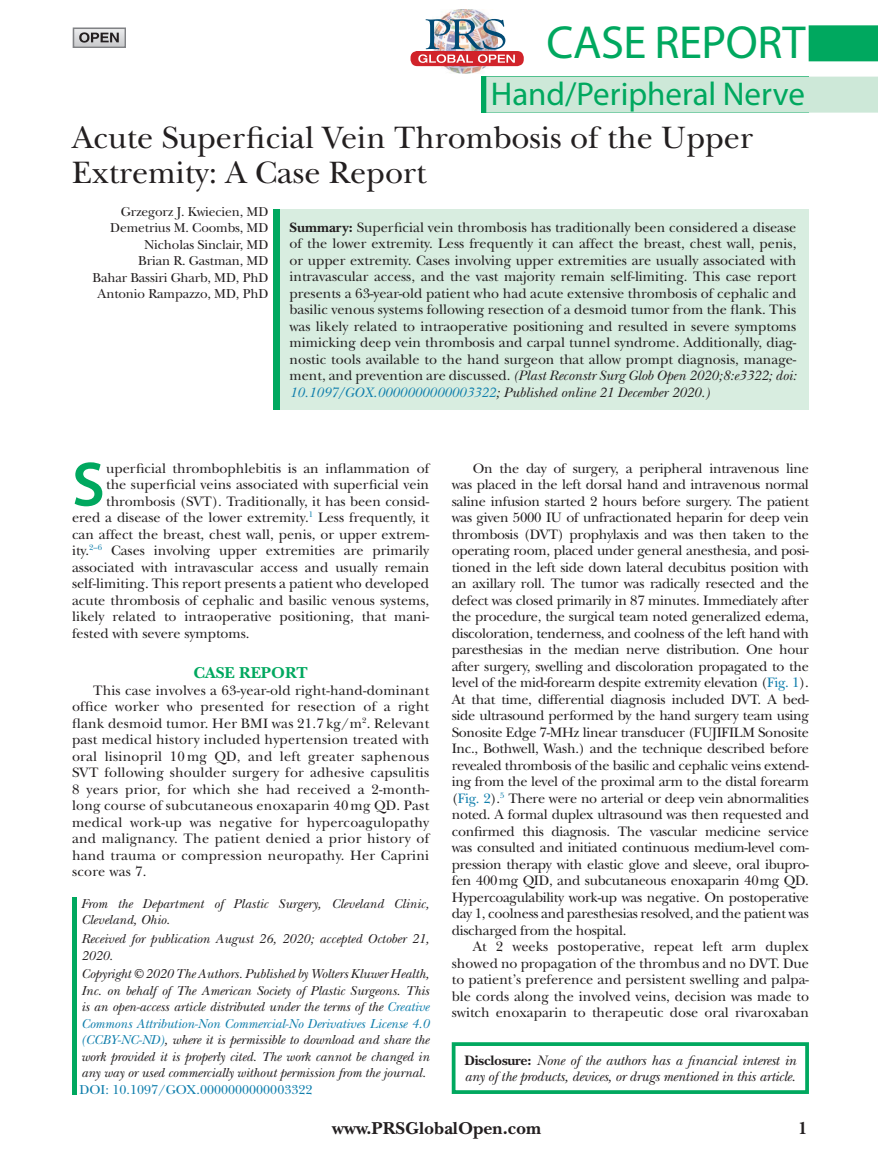
<style>
.page{position:relative;width:878px;height:1175px;background:#fff}
.page>*{position:absolute;margin:0;border:0;box-sizing:border-box;transform-origin:0 0}
.t1{font:600 63.15px "Myriad Pro";color:#00a85f}
.t2{font:46.5px "Myriad Pro";letter-spacing:-.01em;color:#00a85f}
.t3{font:33px "Myriad Pro";color:#00a85f}
.t4{font:32.25px/34.5px "New Baskerville Std";color:#231f20}
.t5{font:700 18px "New Baskerville Std";color:#231f20}
.t6{font:700 16.5px "New Baskerville Std";color:#00a85f}
.t7{font:14.25px/16.5px "New Baskerville Std";color:#231f20;text-align:justify}
.t8{font:italic 14.25px/16.5px "New Baskerville Std";letter-spacing:-.015em;color:#231f20}
.t9{font:italic 13.5px/16.5px "New Baskerville Std";color:#231f20}
.t10{font:13.5px/16.5px "New Baskerville Std";letter-spacing:-.01em;color:#231f20;text-align:right}
.t11{font:13.5px "New Baskerville Std";color:#0f7eac}
.s1{font-weight:700}
.s2{font-style:italic}
.s3{font-style:italic;color:#0f7eac}
.s4{color:#0f7eac}
.s5{font-weight:700;font-style:normal}
</style>
<div class="page">
<div style="left:73px;top:28px;width:52px;height:20px;border:2px solid #808285"></div>
<svg style="left:79px;top:32px;width:40px;height:11px"></svg>
<div style="left:452px;top:1042px;width:356px;height:52px;border:4px solid #00a85f"></div>
<hr style="left:72px;top:897px;width:4px;height:33px;background:#00a85f">
<hr style="left:72px;top:930px;width:4px;height:35px;background:#00a85f">
<hr style="left:72px;top:965px;width:4px;height:118px;background:#00a85f">
<hr style="left:72px;top:1081px;width:4px;height:13px;background:#00a85f">
<div style="left:486px;top:77px;width:392px;height:36px;background:#cde8d8"></div>
<div style="left:274px;top:209px;width:534px;height:200px;background:#d8ede0"></div>
<div style="left:274px;top:209px;width:6px;height:201px;background:#00a85f"></div>
<div style="left:808px;top:25px;width:70px;height:36px;background:#00a85f"></div>
<img style="left:432px;top:9px;width:66px;height:65px">
<div style="left:410px;top:51px;width:113px;height:15px;background:#d1232a;border-radius:7px"></div>
<img style="left:418px;top:19px;width:97px;height:44px">
<h2 class="t2" style="left:546px;top:14px;width:260px">Case Report</h2>
<h3 class="t3" style="left:491px;top:74px;width:315px">Hand/Peripheral Nerve</h3>
<h3 class="t4" style="left:72px;top:121px;width:682px">Acute Superficial Vein Thrombosis of the Upper<br>Extremity: A Case Report</h3>
<p class="t10" style="left:93px;top:203px;width:177px">Grzegorz J. Kwiecien, MD<br>Demetrius M. Coombs, MD<br>Nicholas Sinclair, MD<br>Brian R. Gastman, MD<br>Bahar Bassiri Gharb, MD, PhD<br>Antonio Rampazzo, MD, PhD</p>
<p class="t7" style="left:289px;top:219px;width:508px"><span class="s1">Summary:</span> Superficial vein thrombosis has traditionally been considered a disease of the lower extremity. Less frequently it can affect the breast, chest wall, penis, or upper extremity. Cases involving upper extremities are usually associated with intravascular access, and the vast majority remain self-limiting. This case report presents a 63-year-old patient who had acute extensive thrombosis of cephalic and basilic venous systems following resection of a desmoid tumor from the flank. This was likely related to intraoperative positioning and resulted in severe symptoms mimicking deep vein thrombosis and carpal tunnel syndrome. Additionally, diag&shy;nostic tools available to the hand surgeon that allow prompt diagnosis, manage&shy;ment, and prevention are discussed. <span class="s2">(Plast Reconstr Surg Glob Open 2020;8:e3322; doi:<br></span><span class="s3">10.1097/GOX.0000000000003322</span><span class="s2">; Published online 21 December 2020.)</span></p>
<h1 class="t1" style="left:72px;top:444px;width:34px">S</h1>
<p class="t7" style="left:106px;top:460px;width:324px">uperficial thrombophlebitis is an inflammation of</p>
<p class="t7" style="left:106px;top:476px;width:324px">the superficial veins associated with superficial vein</p>
<p class="t7" style="left:106px;top:493px;width:324px">thrombosis (SVT). Traditionally, it has been consid-</p>
<p class="t7" style="left:72px;top:509px;width:358px">ered a disease of the lower extremity.<sup>1</sup> Less frequently, it</p>
<p class="t7" style="left:72px;top:526px;width:359px">can affect the breast, chest wall, penis, or upper extrem-</p>
<p class="t7" style="left:72px;top:542px;width:358px">ity.<sup>2–6</sup> Cases involving upper extremities are primarily</p>
<p class="t7" style="left:72px;top:559px;width:359px">associated with intravascular access and usually remain</p>
<p class="t7" style="left:72px;top:575px;width:359px">self-limiting. This report presents a patient who developed</p>
<p class="t7" style="left:72px;top:592px;width:359px">acute thrombosis of cephalic and basilic venous systems,</p>
<p class="t7" style="left:72px;top:608px;width:359px">likely related to intraoperative positioning, that mani-</p>
<p class="t7" style="left:72px;top:625px;width:179px">fested with severe symptoms.</p>
<p class="t6" style="left:194px;top:663px;width:115px">CASE REPORT</p>
<p class="t7" style="left:72px;top:682px;width:359px;text-indent:21px">This case involves a 63-year-old right-hand-dominant office worker who presented for resection of a right flank desmoid tumor. Her BMI was 21.7 kg/m<sup>2</sup>. Relevant past medical history included hypertension treated with oral lisinopril 10 mg QD, and left greater saphenous SVT following shoulder surgery for adhesive capsulitis 8 years prior, for which she had received a 2-month&shy;long course of subcutaneous enoxaparin 40 mg QD. Past medical work-up was negative for hypercoagulopathy and malignancy. The patient denied a prior history of hand trauma or compression neuropathy. Her Caprini score was 7.</p>
<p class="t9" style="left:81px;top:895px;width:350px">From the Department of Plastic Surgery, Cleveland Clinic,<br>Cleveland, Ohio.</p>
<p class="t9" style="left:81px;top:930px;width:349px">Received for publication August 26, 2020; accepted October 21,<br>2020.</p>
<p class="t9" style="left:81px;top:965px;width:350px;text-align:justify">Copyright © 2020 The Authors. Published by Wolters Kluwer Health, Inc. on behalf of The American Society of Plastic Surgeons. This is an open-access article distributed under the terms of the <span class="s4">Creative Commons Attribution-Non Commercial-No Derivatives License 4.0 (CCBY-NC-ND)</span>, where it is permissible to download and share the work provided it is properly cited. The work cannot be changed in any way or used commercially without permission from the journal.</p>
<p class="t11" style="left:80px;top:1081px;width:234px">DOI: 10.1097/GOX.0000000000003322</p>
<p class="t7" style="left:451px;top:460px;width:359px;text-indent:21px">On the day of surgery, a peripheral intravenous line was placed in the left dorsal hand and intravenous normal saline infusion started 2 hours before surgery. The patient was given 5000 IU of unfractionated heparin for deep vein thrombosis (DVT) prophylaxis and was then taken to the operating room, placed under general anesthesia, and posi&shy;tioned in the left side down lateral decubitus position with an axillary roll. The tumor was radically resected and the defect was closed primarily in 87 minutes. Immediately after the procedure, the surgical team noted generalized edema, discoloration, tenderness, and coolness of the left hand with paresthesias in the median nerve distribution. One hour after surgery, swelling and discoloration propagated to the level of the mid-forearm despite extremity elevation (<span class="s4">Fig. 1</span>).<br>At that time, differential diagnosis included DVT. A bed&shy;side ultrasound performed by the hand surgery team using Sonosite Edge 7-MHz linear transducer (FUJIFILM Sonosite Inc., Bothwell, Wash.) and the technique described before revealed thrombosis of the basilic and cephalic veins extend&shy;ing from the level of the proximal arm to the distal forearm (<span class="s4">Fig. 2</span>).<sup>5</sup> There were no arterial or deep vein abnormalities noted. A formal duplex ultrasound was then requested and confirmed this diagnosis. The vascular medicine service was consulted and initiated continuous medium-level com&shy;pression therapy with elastic glove and sleeve, oral ibupro&shy;fen 400mg QID, and subcutaneous enoxaparin 40mg QD.<br>Hypercoagulability work-up was negative. On postoperative day 1, coolness and paresthesias resolved, and the patient was discharged from the hospital.</p>
<p class="t7" style="left:452px;top:938px;width:359px;text-indent:21px">At 2 weeks postoperative, repeat left arm duplex showed no propagation of the thrombus and no DVT. Due to patient’s preference and persistent swelling and palpa&shy;ble cords along the involved veins, decision was made to switch enoxaparin to therapeutic dose oral rivaroxaban</p>
<p class="t8" style="left:464px;top:1051px;width:333px"><span class="s5">Disclosure:</span> None of the authors has a financial interest in any of the products, devices, or drugs mentioned in this article.</p>
<p class="t5" style="left:332px;top:1118px;width:210px">www.PRSGlobalOpen.com</p>
<p class="t5" style="left:798px;top:1118px;width:11px">1</p>
</div>
